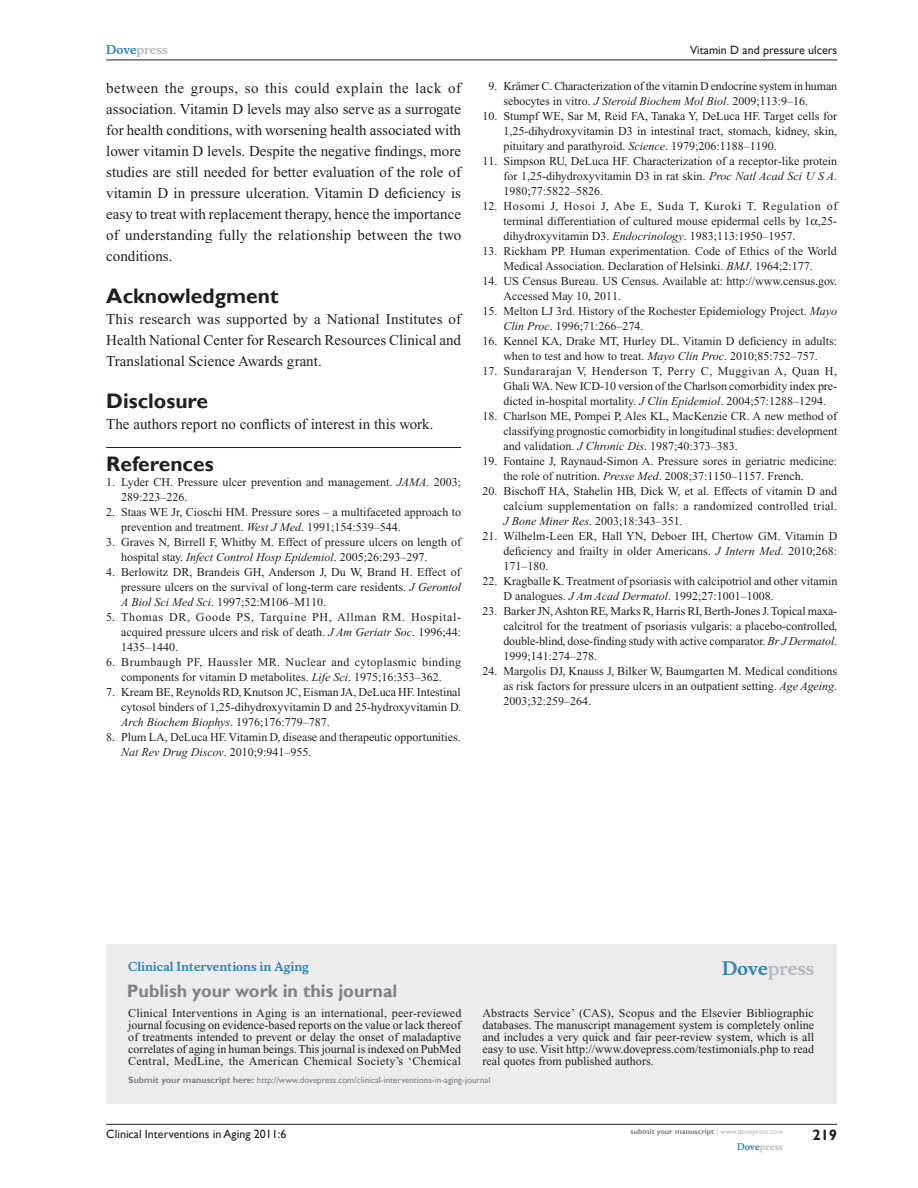
<style>
.page{position:relative;width:918px;height:1188px;background:#fff}
.page>*{position:absolute;margin:0;border:0;box-sizing:border-box;transform-origin:0 0}
.t1{font:700 21px "Gill Sans";color:#231f20}
.t2{font:700 18px "Gill Sans";color:#808285}
.t3{font:700 18px "Musee";color:#b8b9bc}
.t4{font:15px/21px "Times New Roman";color:#231f20;text-align:justify}
.t5{font:700 15px "Gill Sans";color:#231f20}
.t6{font:12px/15px "Times New Roman";color:#231f20;text-align:justify}
.t7{font:12px/15px "Times New Roman";letter-spacing:.035em;color:#231f20;text-align:center}
.t8{font:12px "Gill Sans";color:#231f20}
.t9{font:700 12px "Musee";color:#3485ae}
.t10{font:700 12px "Musee";color:#b8b9bc}
.t11{font:9px "Gill Sans";color:#808285}
.t12{font:700 9px "Musee";color:#b8b9bc}
.t13{font:700 7.5px "Gill Sans";color:#808285}
.s1{color:#3485ae}
.s2{font-style:italic}
.s3{font-weight:700}
.s4{font-weight:400;color:#b8b9bc}
</style>
<div class="page">
<div style="left:106px;top:944px;width:731px;height:159px;background:#ececee"></div>
<hr style="left:106px;top:1124px;width:731px;height:1px;background:#231f20">
<hr style="left:106px;top:60px;width:731px;height:1px;background:#231f20">
<hr style="left:106px;top:447px;width:355px;height:1px;background:#231f20">
<p class="t10" style="left:106px;top:43px;width:63px"><span class="s1">Dove</span>press</p>
<p class="t4" style="left:106px;top:77px;width:357px">between the groups, so this could explain the lack of association. Vitamin D levels may also serve as a surrogate for health conditions, with worsening health associated with lower vitamin D levels. Despite the negative findings, more studies are still needed for better evaluation of the role of vitamin D in pressure ulceration. Vitamin D deficiency is easy to treat with replacement therapy, hence the importance of understanding fully the relationship between the two conditions.</p>
<h1 class="t1" style="left:106px;top:283px;width:174px">Acknowledgment</h1>
<p class="t4" style="left:106px;top:308px;width:357px">This research was supported by a National Institutes of Health National Center for Research Resources Clinical and Translational Science Awards grant.</p>
<h1 class="t1" style="left:106px;top:388px;width:103px">Disclosure</h1>
<p class="t4" style="left:106px;top:413px;width:329px">The authors report no conflicts of interest in this work.</p>
<h1 class="t1" style="left:106px;top:451px;width:109px">References</h1>
<p class="t6" style="left:121px;top:474px;width:341px;text-indent:-15px">1. Lyder CH. Pressure ulcer prevention and management. <span class="s2">JAMA</span>. 2003;<br>289:223–226.</p>
<p class="t6" style="left:121px;top:504px;width:341px;text-indent:-15px">2. Staas WE Jr, Cioschi HM. Pressure sores – a multifaceted approach to prevention and treatment. <span class="s2">West J Med</span>. 1991;154:539–544.</p>
<p class="t6" style="left:121px;top:534px;width:341px;text-indent:-15px">3. Graves N, Birrell F, Whitby M. Effect of pressure ulcers on length of hospital stay. <span class="s2">Infect Control Hosp Epidemiol</span>. 2005;26:293–297.</p>
<p class="t6" style="left:121px;top:564px;width:341px;text-indent:-15px">4. Berlowitz DR, Brandeis GH, Anderson J, Du W, Brand H. Effect of pressure ulcers on the survival of long-term care residents. <span class="s2">J Gerontol A Biol Sci Med Sci</span>. 1997;52:M106–M110.</p>
<p class="t6" style="left:121px;top:609px;width:341px;text-indent:-15px">5. Thomas DR, Goode PS, Tarquine PH, Allman RM. Hospital&shy;acquired pressure ulcers and risk of death. <span class="s2">J Am Geriatr Soc</span>. 1996;44:<br>1435–1440.</p>
<p class="t7" style="left:106px;top:654px;width:356px">6. Brumbaugh PF, Haussler MR. Nuclear and cytoplasmic binding components for vitamin D metabolites. <span class="s2">Life Sci</span>. 1975;16:353–362.</p>
<p class="t6" style="left:121px;top:684px;width:341px;text-indent:-15px">7. Kream BE, Reynolds RD, Knutson JC, Eisman JA, DeLuca HF. Intestinal cytosol binders of 1,25-dihydroxyvitamin D and 25-hydroxyvitamin D.<br><span class="s2">Arch Biochem Biophys</span>. 1976;176:779–787.</p>
<p class="t6" style="left:121px;top:729px;width:341px;text-indent:-15px">8. Plum LA, DeLuca HF. Vitamin D, disease and therapeutic opportunities.<br><span class="s2">Nat Rev Drug Discov</span>. 2010;9:941–955.</p>
<p class="t8" style="left:690px;top:43px;width:149px">Vitamin D and pressure ulcers</p>
<p class="t6" style="left:503px;top:79px;width:335px;text-indent:-15px">9. Krämer C. Characterization of the vitamin D endocrine system in human sebocytes in vitro. <span class="s2">J Steroid Biochem Mol Biol</span>. 2009;113:9–16.</p>
<p class="t6" style="left:503px;top:109px;width:335px;text-indent:-21px">10. Stumpf WE, Sar M, Reid FA, Tanaka Y, DeLuca HF. Target cells for 1,25-dihydroxyvitamin D3 in intestinal tract, stomach, kidney, skin, pituitary and parathyroid. <span class="s2">Science</span>. 1979;206:1188–1190.</p>
<p class="t6" style="left:503px;top:154px;width:335px;text-indent:-21px">11. Simpson RU, DeLuca HF. Characterization of a receptor-like protein for 1,25-dihydroxyvitamin D3 in rat skin. <span class="s2">Proc Natl Acad Sci U S A</span>.<br>1980;77:5822–5826.</p>
<p class="t6" style="left:503px;top:199px;width:335px;text-indent:-21px">12. Hosomi J, Hosoi J, Abe E, Suda T, Kuroki T. Regulation of terminal differentiation of cultured mouse epidermal cells by 1 ,25- dihydroxyvitamin D3. <span class="s2">Endocrinology</span>. 1983;113:1950–1957.</p>
<p class="t6" style="left:482px;top:244px;width:356px;text-align:center">13. Rickham PP. Human experimentation. Code of Ethics of the World<br>Medical Association. Declaration of Helsinki. <span class="s2">BMJ</span>. 1964;2:177.</p>
<p class="t6" style="left:503px;top:274px;width:335px;text-indent:-21px">14. US Census Bureau. US Census. Available at: http://www.census.gov.<br>Accessed May 10, 2011.</p>
<p class="t6" style="left:503px;top:304px;width:335px;text-indent:-21px">15. Melton LJ 3rd. History of the Rochester Epidemiology Project. <span class="s2">Mayo<br>Clin Proc</span>. 1996;71:266–274.</p>
<p class="t6" style="left:482px;top:334px;width:356px;text-align:center">16. Kennel KA, Drake MT, Hurley DL. Vitamin D deficiency in adults: when to test and how to treat. <span class="s2">Mayo Clin Proc</span>. 2010;85:752–757.</p>
<p class="t6" style="left:503px;top:364px;width:335px;text-indent:-21px">17. Sundararajan V, Henderson T, Perry C, Muggivan A, Quan H, Ghali WA. New ICD-10 version of the Charlson comorbidity index pre&shy;dicted in-hospital mortality. <span class="s2">J Clin Epidemiol</span>. 2004;57:1288–1294.</p>
<p class="t6" style="left:503px;top:409px;width:335px;text-indent:-21px">18. Charlson ME, Pompei P, Ales KL, MacKenzie CR. A new method of classifying prognostic comorbidity in longitudinal studies: development and validation. <span class="s2">J Chronic Dis</span>. 1987;40:373–383.</p>
<p class="t6" style="left:503px;top:454px;width:335px;text-indent:-21px">19. Fontaine J, Raynaud-Simon A. Pressure sores in geriatric medicine: the role of nutrition. <span class="s2">Presse Med</span>. 2008;37:1150–1157. French.</p>
<p class="t6" style="left:503px;top:484px;width:335px;text-indent:-21px">20. Bischoff HA, Stahelin HB, Dick W, et al. Effects of vitamin D and calcium supplementation on falls: a randomized controlled trial.<br><span class="s2">J Bone Miner Res</span>. 2003;18:343–351.</p>
<p class="t6" style="left:503px;top:529px;width:336px;text-indent:-21px">21. Wilhelm-Leen ER, Hall YN, Deboer IH, Chertow GM. Vitamin D deficiency and frailty in older Americans. <span class="s2">J Intern Med</span>. 2010;268:<br>171–180.</p>
<p class="t6" style="left:503px;top:574px;width:335px;text-indent:-21px">22. Kragballe K. Treatment of psoriasis with calcipotriol and other vitamin<br>D analogues. <span class="s2">J Am Acad Dermatol</span>. 1992;27:1001–1008.</p>
<p class="t6" style="left:503px;top:604px;width:335px;text-indent:-21px">23. Barker JN, Ashton RE, Marks R, Harris RI, Berth-Jones J. Topical maxa&shy;calcitrol for the treatment of psoriasis vulgaris: a placebo-controlled, double-blind, dose-finding study with active comparator. <span class="s2">Br J Dermatol</span>.<br>1999;141:274–278.</p>
<p class="t6" style="left:503px;top:664px;width:335px;text-indent:-21px">24. Margolis DJ, Knauss J, Bilker W, Baumgarten M. Medical conditions as risk factors for pressure ulcers in an outpatient setting. <span class="s2">Age Ageing</span>.<br>2003;32:259–264.</p>
<p class="t9" style="left:128px;top:959px;width:182px">Clinical Interventions in Aging</p>
<h2 class="t2" style="left:127px;top:980px;width:272px">Publish your work in this journal</h2>
<h2 class="t3" style="left:722px;top:958px;width:94px"><span class="s1">Dove</span>press</h2>
<p class="t6" style="left:128px;top:1007px;width:335px;line-height:12px">Clinical Interventions in Aging is an international, peer-reviewed journal focusing on evidence-based reports on the value or lack thereof of treatments intended to prevent or delay the onset of maladaptive correlates of aging in human beings. This journal is indexed on PubMed Central, MedLine, the American Chemical Society’s ‘Chemical</p>
<p class="t6" style="left:482px;top:1007px;width:333px;line-height:12px">Abstracts Service’ (CAS), Scopus and the Elsevier Bibliographic databases. The manuscript management system is completely online and includes a very quick and fair peer-review system, which is all easy to use. Visit http://www.dovepress.com/testimonials.php to read real quotes from published authors.</p>
<p class="t11" style="left:128px;top:1075px;width:364px"><span class="s3">Submit your manuscript here:</span> http://www.dovepress.com/clinical-interventions-in-aging-journal</p>
<p class="t8" style="left:106px;top:1127px;width:182px">Clinical Interventions in Aging 2011:6</p>
<p class="t13" style="left:631px;top:1127px;width:154px">submit your manuscript <span class="s4">| www.dovepress.com</span></p>
<p class="t12" style="left:737px;top:1141px;width:48px"><span class="s1">Dove</span>press</p>
<p class="t5" style="left:812px;top:1126px;width:26px">219</p>
</div>
